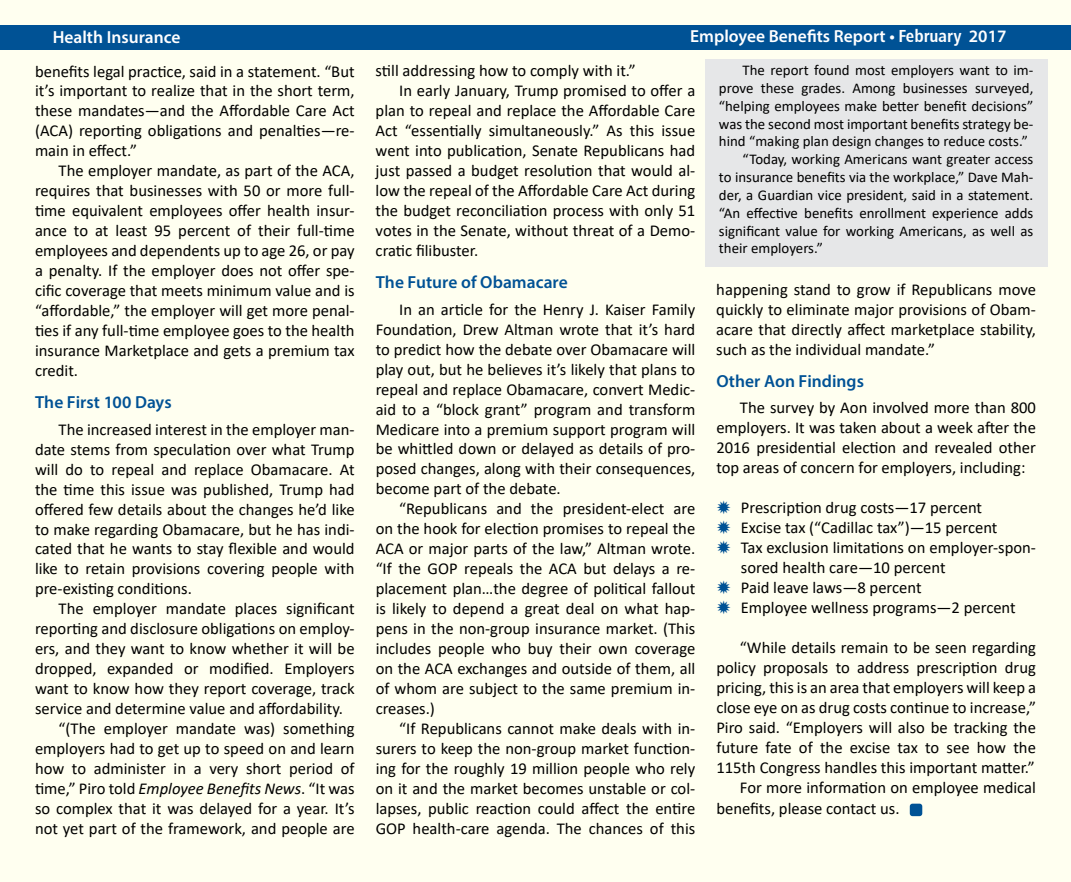
<style>
.page{position:relative;width:1071px;height:882px;background:#fff}
.page>*{position:absolute;margin:0;border:0;box-sizing:border-box;transform-origin:0 0}
.t1{font:600 17.5px "Myriad Pro";color:#005295}
.t2{font:600 17.5px "Myriad Pro";color:#fff}
.t3{font:16.62px/19.9px "Calibri";color:#000;text-align:justify}
.t4{font:14.88px "Calibri";color:#000}
.s1{font-family:"Humanist 777 BT Bold Condensed B";font-weight:400}
.s2{font-style:italic}
</style>
<div class="page">
<div style="left:1px;top:1px;width:1070px;height:881px;background:#fffff0"></div>
<div style="left:0;top:25px;width:1071px;height:24px;background:#005295"></div>
<div style="left:705px;top:59px;width:342px;height:207px;background:#e6e7e8"></div>
<div style="left:910px;top:804px;width:12px;height:12px;background:#005295;border-radius:3px"></div>
<p class="t2" style="left:53px;top:26px;width:129px">Health Insurance</p>
<p class="t2" style="left:690px;top:25px;width:318px">Employee Benefits Report • <span class="s1">February</span> 2017</p>
<p class="t3" style="left:35px;top:61px;width:321px">benefits legal practice, said in a statement. “But it’s important to realize that in the short term, these mandates—and the Affordable Care Act (ACA) reporting obligations and penalties—re&shy;main in effect.”</p>
<p class="t3" style="left:35px;top:160px;width:321px;text-indent:24px">The employer mandate, as part of the ACA, requires that businesses with 50 or more full&shy;time equivalent employees offer health insur&shy;ance to at least 95 percent of their full-time employees and dependents up to age 26, or pay a penalty. If the employer does not offer spe&shy;cific coverage that meets minimum value and is “affordable,” the employer will get more penal&shy;ties if any full-time employee goes to the health insurance Marketplace and gets a premium tax credit.</p>
<p class="t1" style="left:35px;top:391px;width:138px">The First 100 Days</p>
<p class="t3" style="left:35px;top:419px;width:321px;text-indent:24px">The increased interest in the employer man&shy;date stems from speculation over what Trump will do to repeal and replace Obamacare. At the time this issue was published, Trump had offered few details about the changes he’d like to make regarding Obamacare, but he has indi&shy;cated that he wants to stay flexible and would like to retain provisions covering people with pre-existing conditions.</p>
<p class="t3" style="left:59px;top:598px;width:298px">The employer mandate places significant</p>
<p class="t3" style="left:35px;top:618px;width:321px">reporting and disclosure obligations on employ-</p>
<p class="t3" style="left:35px;top:638px;width:321px">ers, and they want to know whether it will be</p>
<p class="t3" style="left:35px;top:658px;width:321px">dropped, expanded or modified. Employers</p>
<p class="t3" style="left:35px;top:678px;width:321px">want to know how they report coverage, track</p>
<p class="t3" style="left:35px;top:698px;width:310px">service and determine value and affordability.</p>
<p class="t3" style="left:59px;top:718px;width:298px">“(The employer mandate was) something</p>
<p class="t3" style="left:35px;top:738px;width:321px">employers had to get up to speed on and learn</p>
<p class="t3" style="left:35px;top:758px;width:321px">how to administer in a very short period of</p>
<p class="t3" style="left:35px;top:778px;width:321px">time,” Piro told <span class="s2">Employee Benefits News</span>. “It was</p>
<p class="t3" style="left:35px;top:798px;width:321px">so complex that it was delayed for a year. It’s</p>
<p class="t3" style="left:35px;top:818px;width:321px">not yet part of the framework, and people are</p>
<p class="t4" style="left:743px;top:60px;width:292px">The report found most employers want to im-</p>
<p class="t4" style="left:719px;top:78px;width:316px">prove these grades. Among businesses surveyed,</p>
<p class="t4" style="left:719px;top:95px;width:316px">“helping employees make better benefit decisions”</p>
<p class="t4" style="left:719px;top:113px;width:316px">was the second most important benefits strategy be-</p>
<p class="t4" style="left:719px;top:131px;width:310px">hind “making plan design changes to reduce costs.”</p>
<p class="t4" style="left:743px;top:149px;width:292px">“Today, working Americans want greater access</p>
<p class="t4" style="left:719px;top:167px;width:316px">to insurance benefits via the workplace,” Dave Mah-</p>
<p class="t4" style="left:719px;top:185px;width:316px">der, a Guardian vice president, said in a statement.</p>
<p class="t4" style="left:719px;top:203px;width:316px">“An effective benefits enrollment experience adds</p>
<p class="t4" style="left:719px;top:220px;width:316px">significant value for working Americans, as well as</p>
<p class="t4" style="left:719px;top:238px;width:106px">their employers.”</p>
<p class="t3" style="left:376px;top:60px;width:262px">still addressing how to comply with it.”</p>
<p class="t3" style="left:399px;top:80px;width:298px">In early January, Trump promised to offer a</p>
<p class="t3" style="left:376px;top:100px;width:321px">plan to repeal and replace the Affordable Care</p>
<p class="t3" style="left:376px;top:120px;width:321px">Act “essentially simultaneously.” As this issue</p>
<p class="t3" style="left:376px;top:140px;width:321px">went into publication, Senate Republicans had</p>
<p class="t3" style="left:376px;top:160px;width:321px">just passed a budget resolution that would al-</p>
<p class="t3" style="left:376px;top:180px;width:321px">low the repeal of the Affordable Care Act during</p>
<p class="t3" style="left:376px;top:200px;width:321px">the budget reconciliation process with only 51</p>
<p class="t3" style="left:376px;top:220px;width:321px">votes in the Senate, without threat of a Demo-</p>
<p class="t3" style="left:376px;top:240px;width:104px">cratic filibuster.</p>
<p class="t1" style="left:376px;top:271px;width:194px">The Future of Obamacare</p>
<p class="t3" style="left:376px;top:299px;width:321px;text-indent:24px">In an article for the Henry J. Kaiser Family Foundation, Drew Altman wrote that it’s hard to predict how the debate over Obamacare will play out, but he believes it’s likely that plans to repeal and replace Obamacare, convert Medic&shy;aid to a “block grant” program and transform Medicare into a premium support program will be whittled down or delayed as details of pro&shy;posed changes, along with their consequences, become part of the debate.</p>
<p class="t3" style="left:376px;top:498px;width:321px;text-indent:24px">“Republicans and the president-elect are on the hook for election promises to repeal the ACA or major parts of the law,” Altman wrote. “If the GOP repeals the ACA but delays a re&shy;placement plan…the degree of political fallout is likely to depend a great deal on what hap&shy;pens in the non-group insurance market. (This includes people who buy their own coverage on the ACA exchanges and outside of them, all of whom are subject to the same premium in&shy;creases.)</p>
<p class="t3" style="left:376px;top:718px;width:321px;text-indent:24px">“If Republicans cannot make deals with in&shy;surers to keep the non-group market function&shy;ing for the roughly 19 million people who rely on it and the market becomes unstable or col&shy;lapses, public reaction could affect the entire GOP health-care agenda. The chances of this</p>
<p class="t3" style="left:716px;top:279px;width:321px">happening stand to grow if Republicans move quickly to eliminate major provisions of Obam&shy;acare that directly affect marketplace stability, such as the individual mandate.”</p>
<p class="t1" style="left:716px;top:370px;width:149px">Other Aon Findings</p>
<p class="t3" style="left:716px;top:398px;width:321px;text-indent:24px">The survey by Aon involved more than 800 employers. It was taken about a week after the 2016 presidential election and revealed other top areas of concern for employers, including:</p>
<p class="t3" style="left:741px;top:497px;width:297px;text-align:left">Prescription drug costs—17 percent<br>Excise tax (“Cadillac tax”)—15 percent<br>Tax exclusion limitations on employer-spon&shy;sored health care—10 percent<br>Paid leave laws—8 percent<br>Employee wellness programs—2 percent</p>
<p class="t3" style="left:740px;top:637px;width:298px">“While details remain to be seen regarding</p>
<p class="t3" style="left:716px;top:657px;width:321px">policy proposals to address prescription drug</p>
<p class="t3" style="left:716px;top:677px;width:321px">pricing, this is an area that employers will keep a</p>
<p class="t3" style="left:716px;top:697px;width:321px">close eye on as drug costs continue to increase,”</p>
<p class="t3" style="left:716px;top:717px;width:321px">Piro said. “Employers will also be tracking the</p>
<p class="t3" style="left:716px;top:737px;width:321px">future fate of the excise tax to see how the</p>
<p class="t3" style="left:716px;top:757px;width:320px">115th Congress handles this important matter.”</p>
<p class="t3" style="left:740px;top:777px;width:298px">For more information on employee medical</p>
<p class="t3" style="left:716px;top:798px;width:185px">benefits, please contact us.</p>
</div>
